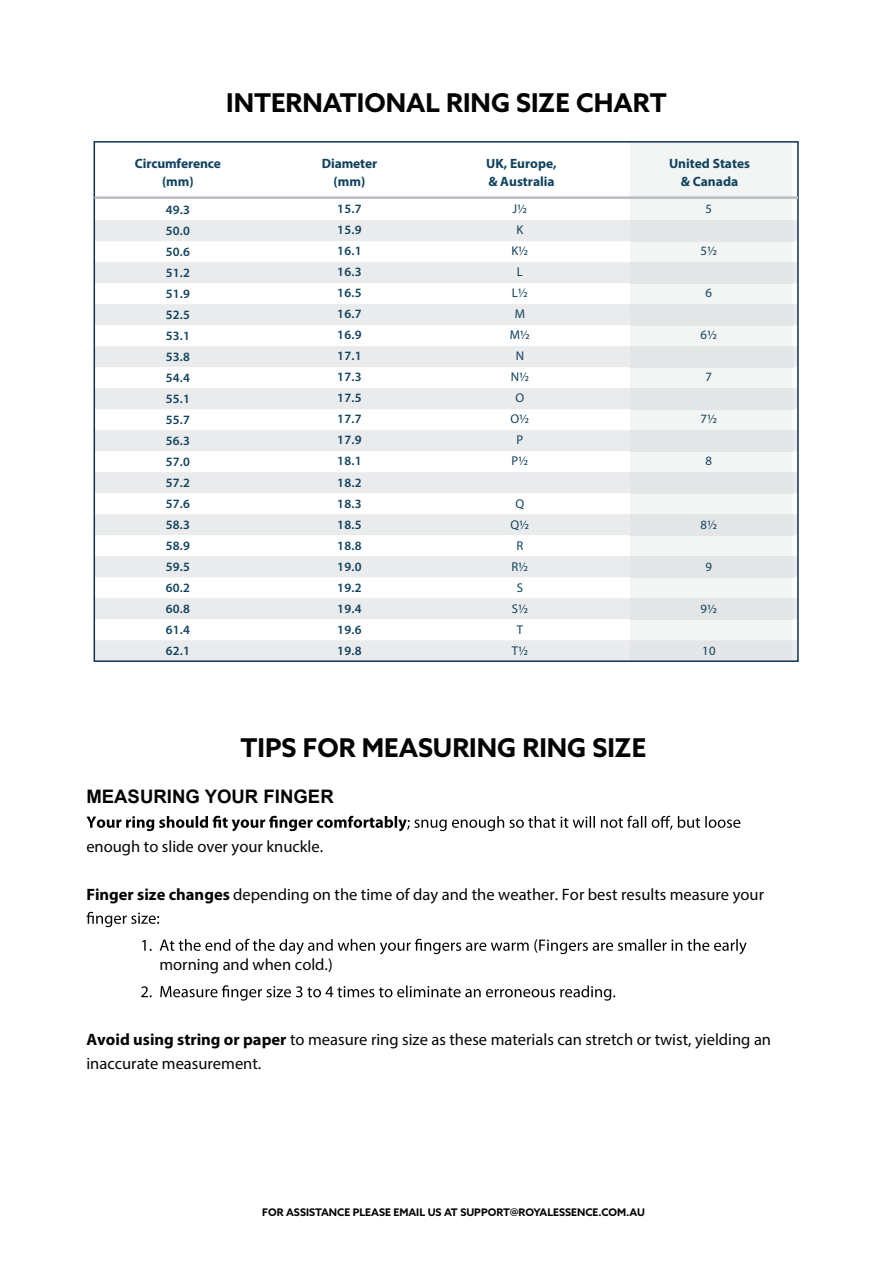
<style>
.page{position:relative;width:893px;height:1263px;background:#fff}
.page>*{position:absolute;margin:0;border:0;box-sizing:border-box;transform-origin:0 0}
.t1{font:700 25.95px "Azo Sans";color:#040503}
.t2{font:700 18.6px "Arial";color:#040503}
.t3{font:16.5px/24px "Myriad Pro";color:#040503}
.t4{font:700 13.5px/18px "Myriad Pro";color:#10425e;text-align:center}
.t5{font:600 12.75px/21px "Myriad Pro";letter-spacing:.025em;color:#10425e;text-align:justify}
.t6{font:12.75px/21px "Myriad Pro";letter-spacing:.025em;color:#10425e;text-align:center}
.t7{font:700 10.5px "Azo Sans";color:#040503}
.s1{font-weight:700}
</style>
<div class="page">
<div style="left:630px;top:144px;width:162px;height:496px;background:#f3f4f4"></div>
<div style="left:97px;top:220px;width:699px;height:21px;background:#eaebed"></div>
<div style="left:630px;top:220px;width:162px;height:21px;background:#e3e5e7"></div>
<div style="left:97px;top:262px;width:699px;height:21px;background:#eaebed"></div>
<div style="left:630px;top:262px;width:162px;height:21px;background:#e3e5e7"></div>
<div style="left:97px;top:304px;width:699px;height:21px;background:#eaebed"></div>
<div style="left:630px;top:304px;width:162px;height:21px;background:#e3e5e7"></div>
<div style="left:97px;top:346px;width:699px;height:21px;background:#eaebed"></div>
<div style="left:630px;top:346px;width:162px;height:21px;background:#e3e5e7"></div>
<div style="left:97px;top:388px;width:699px;height:21px;background:#eaebed"></div>
<div style="left:630px;top:388px;width:162px;height:21px;background:#e3e5e7"></div>
<div style="left:97px;top:430px;width:699px;height:21px;background:#eaebed"></div>
<div style="left:630px;top:430px;width:162px;height:21px;background:#e3e5e7"></div>
<div style="left:97px;top:472px;width:699px;height:21px;background:#eaebed"></div>
<div style="left:630px;top:472px;width:162px;height:21px;background:#e3e5e7"></div>
<div style="left:97px;top:514px;width:699px;height:21px;background:#eaebed"></div>
<div style="left:630px;top:514px;width:162px;height:21px;background:#e3e5e7"></div>
<div style="left:97px;top:556px;width:699px;height:21px;background:#eaebed"></div>
<div style="left:630px;top:556px;width:162px;height:21px;background:#e3e5e7"></div>
<div style="left:97px;top:598px;width:699px;height:21px;background:#eaebed"></div>
<div style="left:630px;top:598px;width:162px;height:21px;background:#e3e5e7"></div>
<div style="left:97px;top:640px;width:699px;height:19px;background:#eaebed"></div>
<div style="left:630px;top:640px;width:162px;height:21px;background:#e3e5e7"></div>
<hr style="left:94px;top:196px;width:704px;height:3px;background:#bcbfc5">
<svg style="left:86px;top:816px;width:654px;height:15px"></svg>
<svg style="left:87px;top:912px;width:72px;height:15px"></svg>
<svg style="left:142px;top:939px;width:604px;height:15px"></svg>
<svg style="left:141px;top:985px;width:474px;height:16px"></svg>
<h1 class="t1" style="left:226px;top:85px;width:442px">INTERNATIONAL RING SIZE CHART</h1>
<p class="t4" style="left:135px;top:154px;width:88px">Circumference (mm)</p>
<p class="t4" style="left:322px;top:154px;width:57px">Diameter (mm)</p>
<p class="t4" style="left:486px;top:154px;width:72px;text-align:left">UK, Europe, &amp; Australia</p>
<p class="t5" style="left:166px;top:198px;width:26px">49.3<br>50.0<br>50.6<br>51.2<br>51.9<br>52.5<br>53.1<br>53.8<br>54.4<br>55.1<br>55.7<br>56.3<br>57.0<br>57.2<br>57.6<br>58.3<br>58.9<br>59.5<br>60.2<br>60.8<br>61.4<br>62.1</p>
<p class="t5" style="left:337px;top:198px;width:26px">15.7<br>15.9<br>16.1<br>16.3<br>16.5<br>16.7<br>16.9<br>17.1<br>17.3<br>17.5<br>17.7<br>17.9<br>18.1<br>18.2<br>18.3<br>18.5<br>18.8<br>19.0<br>19.2<br>19.4<br>19.6<br>19.8</p>
<p class="t6" style="left:510px;top:198px;width:22px">J½<br>K<br>K½<br>L<br>L½<br>M<br>M½<br>N<br>N½<br>O<br>O½<br>P<br>P½</p>
<p class="t6" style="left:510px;top:492px;width:20px">Q<br>Q½<br>R<br>R½<br>S<br>S½<br>T<br>T½</p>
<p class="t4" style="left:669px;top:154px;width:82px">United States &amp; Canada</p>
<p class="t6" style="left:705px;top:198px;width:8px">5</p>
<p class="t6" style="left:700px;top:240px;width:18px">5½</p>
<p class="t6" style="left:705px;top:282px;width:8px">6</p>
<p class="t6" style="left:700px;top:324px;width:18px">6½</p>
<p class="t6" style="left:705px;top:366px;width:8px">7</p>
<p class="t6" style="left:700px;top:408px;width:18px">7½</p>
<p class="t6" style="left:705px;top:450px;width:8px">8</p>
<p class="t6" style="left:700px;top:513px;width:18px">8½</p>
<p class="t6" style="left:705px;top:555px;width:8px">9</p>
<p class="t6" style="left:700px;top:597px;width:18px">9½</p>
<p class="t6" style="left:702px;top:639px;width:15px">10</p>
<h1 class="t1" style="left:240px;top:731px;width:407px">TIPS FOR MEASURING RING SIZE</h1>
<p class="t2" style="left:86px;top:783px;width:249px">MEASURING YOUR FINGER</p>
<p class="t3" style="left:86px;top:834px;width:238px">enough to slide over your knuckle.</p>
<p class="t3" style="left:86px;top:882px;width:679px"><span class="s1">Finger size changes</span> depending on the time of day and the weather. For best results measure your</p>
<p class="t3" style="left:159px;top:952px;width:175px">morning and when cold.)</p>
<p class="t3" style="left:86px;top:1027px;width:686px"><span class="s1">Avoid using string or paper</span> to measure ring size as these materials can stretch or twist, yielding an inaccurate measurement.</p>
<p class="t7" style="left:262px;top:1206px;width:384px">FOR ASSISTANCE PLEASE EMAIL US AT SUPPORT@ROYALESSENCE.COM.AU</p>
</div>
